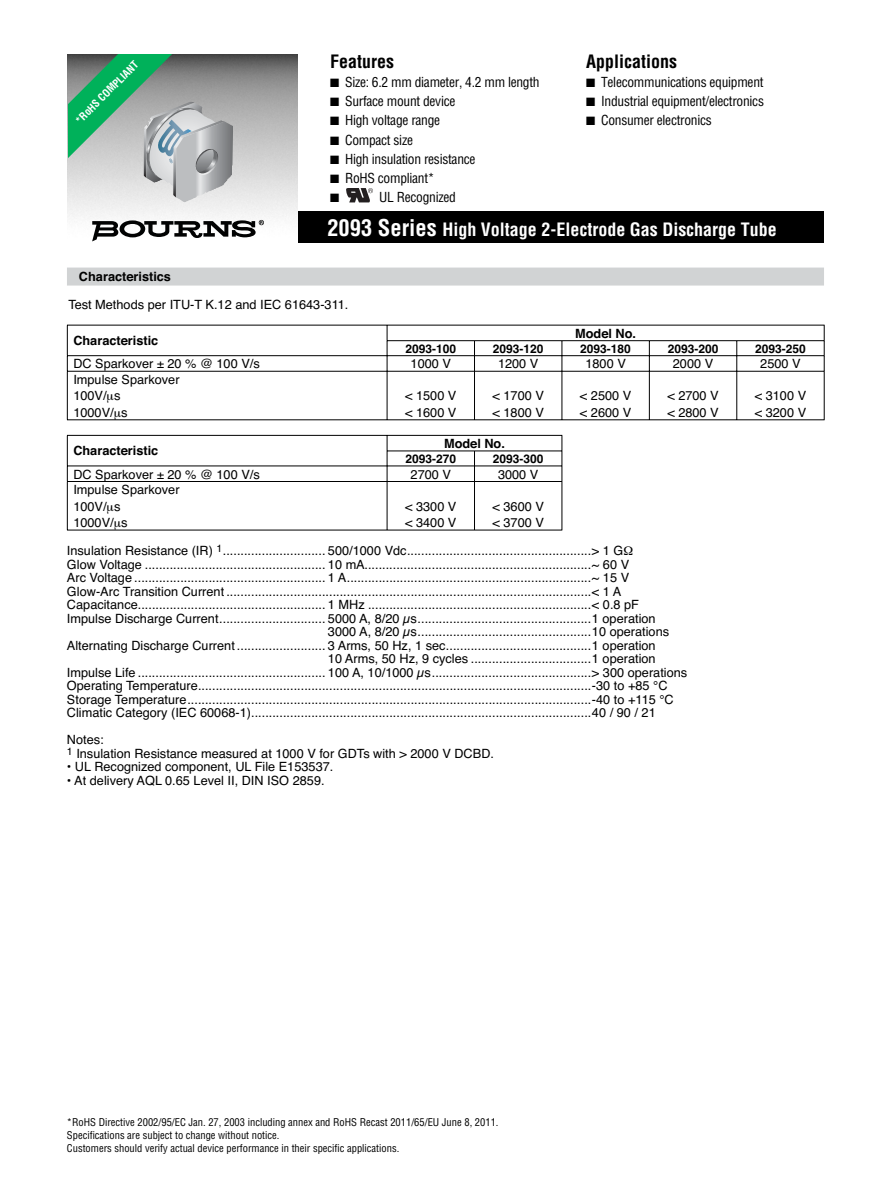
<style>
.page{position:relative;width:891px;height:1188px;background:#fff}
.page>*{position:absolute;margin:0;border:0;box-sizing:border-box;transform-origin:0 0}
.t1{font:700 condensed 18px "Helvetica";color:#fff}
.t2{font:700 condensed 18px "Helvetica";color:#000}
.t3{font:condensed 13.5px "Helvetica";letter-spacing:-.02em;color:#000}
.t4{font:12.75px/16.5px "Helvetica";color:#000}
.t5{font:700 12.75px "Helvetica";color:#000}
.t6{font:700 12px "Helvetica";color:#000}
.t7{font:12px "Zapf Dingbats ITC";color:#000}
.t8{font:condensed 10.5px/12.8px "Helvetica";color:#000}
.t9{font:700 condensed 10.5px "Helvetica";color:#fff}
.s1{font-size:22.5px}
</style>
<div class="page">
<div style="left:67px;top:268px;width:757px;height:18px;background:#d1d3d4"></div>
<div style="left:289px;top:212px;width:535px;height:31px;background:#000"></div>
<img style="left:68px;top:54px;width:230px;height:189px">
<hr style="left:67px;top:325px;width:320px;height:1px;background:#000">
<hr style="left:387px;top:325px;width:88px;height:1px;background:#000">
<hr style="left:475px;top:325px;width:350px;height:1px;background:#000">
<hr style="left:387px;top:340px;width:88px;height:1px;background:#000">
<hr style="left:475px;top:340px;width:87px;height:1px;background:#000">
<hr style="left:562px;top:340px;width:87px;height:1px;background:#000">
<hr style="left:649px;top:340px;width:88px;height:1px;background:#000">
<hr style="left:737px;top:340px;width:88px;height:1px;background:#000">
<hr style="left:67px;top:355px;width:320px;height:1px;background:#000">
<svg style="left:67px;top:326px;width:1px;height:45px"></svg>
<hr style="left:387px;top:355px;width:88px;height:1px;background:#000">
<svg style="left:387px;top:326px;width:1px;height:45px"></svg>
<hr style="left:475px;top:355px;width:87px;height:1px;background:#000">
<svg style="left:474px;top:341px;width:1px;height:30px"></svg>
<hr style="left:562px;top:355px;width:87px;height:1px;background:#000">
<svg style="left:562px;top:341px;width:1px;height:30px"></svg>
<hr style="left:649px;top:355px;width:88px;height:1px;background:#000">
<svg style="left:649px;top:341px;width:1px;height:30px"></svg>
<hr style="left:737px;top:355px;width:88px;height:1px;background:#000">
<svg style="left:736px;top:341px;width:1px;height:30px"></svg>
<svg style="left:824px;top:326px;width:1px;height:45px"></svg>
<hr style="left:67px;top:371px;width:320px;height:1px;background:#000">
<hr style="left:67px;top:372px;width:1px;height:47px;background:#000">
<hr style="left:387px;top:371px;width:88px;height:1px;background:#000">
<hr style="left:387px;top:372px;width:1px;height:47px;background:#000">
<hr style="left:475px;top:371px;width:87px;height:1px;background:#000">
<hr style="left:474px;top:372px;width:1px;height:47px;background:#000">
<hr style="left:562px;top:371px;width:87px;height:1px;background:#000">
<hr style="left:562px;top:372px;width:1px;height:47px;background:#000">
<hr style="left:649px;top:371px;width:88px;height:1px;background:#000">
<hr style="left:649px;top:372px;width:1px;height:47px;background:#000">
<hr style="left:737px;top:371px;width:88px;height:1px;background:#000">
<hr style="left:736px;top:372px;width:1px;height:47px;background:#000">
<hr style="left:824px;top:372px;width:1px;height:47px;background:#000">
<hr style="left:67px;top:419px;width:758px;height:1px;background:#000">
<svg style="left:92px;top:220px;width:172px;height:21px"></svg>
<svg style="left:68px;top:54px;width:165px;height:148px;background:#92b1a3"></svg>
<hr style="left:67px;top:435px;width:320px;height:1px;background:#000">
<hr style="left:387px;top:435px;width:88px;height:1px;background:#000">
<hr style="left:475px;top:435px;width:87px;height:1px;background:#000">
<hr style="left:387px;top:451px;width:88px;height:1px;background:#000">
<hr style="left:475px;top:451px;width:87px;height:1px;background:#000">
<hr style="left:67px;top:466px;width:320px;height:1px;background:#000">
<svg style="left:67px;top:436px;width:1px;height:45px"></svg>
<hr style="left:387px;top:466px;width:88px;height:1px;background:#000">
<svg style="left:387px;top:436px;width:1px;height:45px"></svg>
<hr style="left:475px;top:466px;width:87px;height:1px;background:#000">
<svg style="left:474px;top:452px;width:1px;height:29px"></svg>
<svg style="left:562px;top:436px;width:1px;height:45px"></svg>
<hr style="left:67px;top:481px;width:320px;height:1px;background:#000">
<hr style="left:67px;top:482px;width:1px;height:48px;background:#000">
<hr style="left:387px;top:481px;width:88px;height:1px;background:#000">
<hr style="left:387px;top:482px;width:1px;height:48px;background:#000">
<hr style="left:475px;top:481px;width:87px;height:1px;background:#000">
<hr style="left:474px;top:482px;width:1px;height:48px;background:#000">
<hr style="left:562px;top:482px;width:1px;height:48px;background:#000">
<hr style="left:67px;top:530px;width:495px;height:1px;background:#000">
<svg style="left:346px;top:188px;width:27px;height:14px"></svg>
<p class="t9" style="left:75px;top:119px;width:85px;rotate:-45deg">*RoHS COMPLIANT</p>
<p class="t5" style="left:79px;top:272px;width:94px">Characteristics</p>
<h1 class="t2" style="left:330px;top:54px;width:65px">Features</h1>
<p class="t3" style="left:330px;top:77px;width:211px">■ Size: 6.2 mm diameter, 4.2 mm length</p>
<p class="t3" style="left:330px;top:96px;width:127px">■ Surface mount device</p>
<p class="t3" style="left:330px;top:115px;width:112px">■ High voltage range</p>
<p class="t3" style="left:330px;top:135px;width:84px">■ Compact size</p>
<p class="t3" style="left:330px;top:154px;width:147px">■ High insulation resistance</p>
<p class="t3" style="left:330px;top:173px;width:106px">■ RoHS compliant*</p>
<p class="t7" style="left:330px;top:194px;width:11px">■</p>
<p class="t3" style="left:379px;top:192px;width:78px">UL Recognized</p>
<h1 class="t2" style="left:586px;top:54px;width:93px">Applications</h1>
<p class="t3" style="left:586px;top:77px;width:179px">■ Telecommunications equipment</p>
<p class="t3" style="left:586px;top:96px;width:179px">■ Industrial equipment/electronics</p>
<p class="t3" style="left:586px;top:115px;width:127px">■ Consumer electronics</p>
<h1 class="t1" style="left:327px;top:223px;width:451px"><span class="s1">2093 Series</span> High Voltage 2-Electrode Gas Discharge Tube</h1>
<p class="t4" style="left:68px;top:298px;width:282px">Test Methods per ITU-T K.12 and IEC 61643-311.</p>
<p class="t5" style="left:73px;top:336px;width:87px">Characteristic</p>
<p class="t5" style="left:575px;top:329px;width:62px">Model No.</p>
<p class="t6" style="left:405px;top:344px;width:52px">2093-100</p>
<p class="t6" style="left:493px;top:344px;width:52px">2093-120</p>
<p class="t6" style="left:580px;top:344px;width:52px">2093-180</p>
<p class="t6" style="left:668px;top:344px;width:52px">2093-200</p>
<p class="t6" style="left:755px;top:344px;width:52px">2093-250</p>
<p class="t4" style="left:73px;top:357px;width:188px">DC Sparkover ± 20 % @ 100 V/s</p>
<p class="t4" style="left:411px;top:357px;width:42px">1000 V</p>
<p class="t4" style="left:498px;top:357px;width:42px">1200 V</p>
<p class="t4" style="left:585px;top:357px;width:42px">1800 V</p>
<p class="t4" style="left:673px;top:357px;width:42px">2000 V</p>
<p class="t4" style="left:760px;top:357px;width:42px">2500 V</p>
<p class="t4" style="left:73px;top:372px;width:108px">Impulse Sparkover<br>100V/ s<br>1000V/ s</p>
<p class="t4" style="left:405px;top:389px;width:53px">&lt; 1500 V &lt; 1600 V</p>
<p class="t4" style="left:493px;top:389px;width:53px">&lt; 1700 V &lt; 1800 V</p>
<p class="t4" style="left:580px;top:389px;width:53px">&lt; 2500 V &lt; 2600 V</p>
<p class="t4" style="left:667px;top:389px;width:53px">&lt; 2700 V &lt; 2800 V</p>
<p class="t4" style="left:755px;top:389px;width:53px">&lt; 3100 V &lt; 3200 V</p>
<p class="t5" style="left:73px;top:446px;width:87px">Characteristic</p>
<p class="t5" style="left:444px;top:439px;width:62px">Model No.</p>
<p class="t6" style="left:405px;top:454px;width:52px">2093-270</p>
<p class="t6" style="left:493px;top:454px;width:52px">2093-300</p>
<p class="t4" style="left:73px;top:467px;width:188px">DC Sparkover ± 20 % @ 100 V/s</p>
<p class="t4" style="left:411px;top:467px;width:42px">2700 V</p>
<p class="t4" style="left:498px;top:467px;width:42px">3000 V</p>
<p class="t4" style="left:73px;top:483px;width:108px">Impulse Sparkover<br>100V/ s<br>1000V/ s</p>
<p class="t4" style="left:405px;top:499px;width:53px">&lt; 3300 V &lt; 3400 V</p>
<p class="t4" style="left:493px;top:499px;width:53px">&lt; 3600 V &lt; 3700 V</p>
<p class="t4" style="left:67px;top:544px;width:558px">Insulation Resistance (IR) <sup>1</sup> ............................. 500/1000 Vdc ....................................................&gt; 1 G</p>
<p class="t4" style="left:67px;top:557px;width:564px">Glow Voltage ................................................... 10 mA ................................................................~ 60 V</p>
<p class="t4" style="left:67px;top:571px;width:564px">Arc Voltage ...................................................... 1 A .....................................................................~ 15 V</p>
<p class="t4" style="left:67px;top:584px;width:556px">Glow-Arc Transition Current .......................................................................................................&lt; 1 A</p>
<p class="t4" style="left:67px;top:598px;width:574px">Capacitance..................................................... 1 MHz ...............................................................&lt; 0.8 pF</p>
<p class="t4" style="left:67px;top:611px;width:590px">Impulse Discharge Current .............................. 5000 A, 8/20 µs .................................................1 operation</p>
<p class="t4" style="left:328px;top:625px;width:343px">3000 A, 8/20 µs .................................................10 operations</p>
<p class="t4" style="left:67px;top:638px;width:590px">Alternating Discharge Current ......................... 3 Arms, 50 Hz, 1 sec .........................................1 operation</p>
<p class="t4" style="left:328px;top:652px;width:329px">10 Arms, 50 Hz, 9 cycles ..................................1 operation</p>
<p class="t4" style="left:67px;top:665px;width:622px">Impulse Life ..................................................... 100 A, 10/1000 µs .............................................&gt; 300 operations</p>
<p class="t4" style="left:67px;top:679px;width:602px">Operating Temperature ...............................................................................................................-30 to +85 °C</p>
<p class="t4" style="left:67px;top:692px;width:608px">Storage Temperature ..................................................................................................................-40 to +115 °C</p>
<p class="t4" style="left:67px;top:706px;width:590px">Climatic Category (IEC 60068-1)................................................................................................40 / 90 / 21</p>
<p class="t4" style="left:67px;top:734px;width:429px;line-height:13.5px">Notes:<br><sup>1</sup> Insulation Resistance measured at 1000 V for GDTs with &gt; 2000 V DCBD.</p>
<p class="t4" style="left:67px;top:760px;width:268px">• UL Recognized component, UL File E153537.</p>
<p class="t4" style="left:67px;top:773px;width:259px">• At delivery AQL 0.65 Level II, DIN ISO 2859.</p>
<p class="t8" style="left:67px;top:1117px;width:433px">*RoHS Directive 2002/95/EC Jan. 27, 2003 including annex and RoHS Recast 2011/65/EU June 8, 2011.<br>Specifications are subject to change without notice.<br>Customers should verify actual device performance in their specific applications.</p>
</div>
